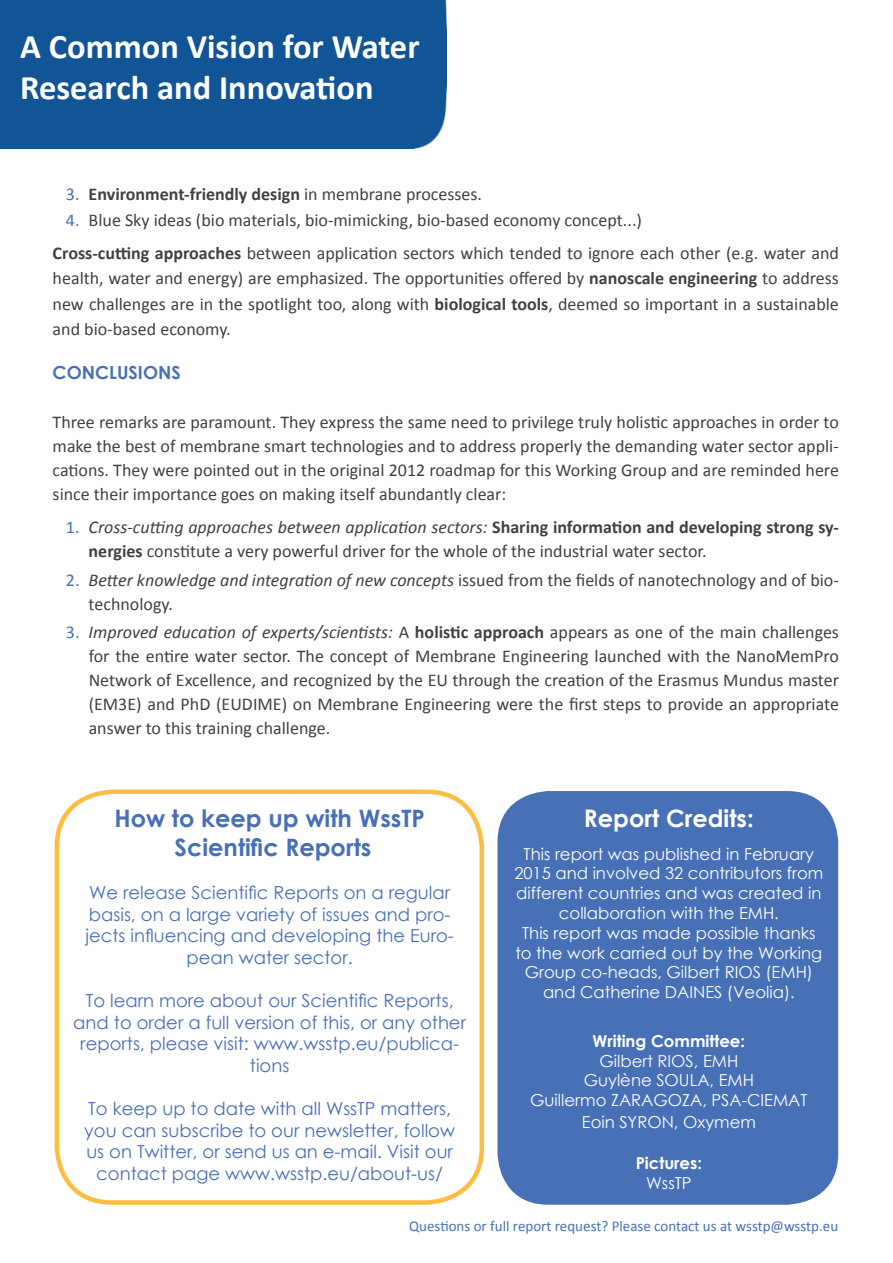
<style>
.page{position:relative;width:893px;height:1263px;background:#fff}
.page>*{position:absolute;margin:0;border:0;box-sizing:border-box;transform-origin:0 0}
.t1{font:700 34.5px/41.4px "Calibri";color:#fff}
.t2{font:700 24px/28.8px "Century Gothic";color:#4870b7;text-align:center}
.t3{font:700 24px "Century Gothic";color:#fff}
.t4{font:18px/24px "Calibri";color:#414042}
.t5{font:18px/21.6px "Century Gothic";color:#4870b7;text-align:center}
.t6{font:700 18px "Calibri";color:#414042}
.t7{font:700 18px "Century Gothic";color:#4870b7}
.t8{font:16.5px/19.8px "Century Gothic";color:#fff;text-align:center}
.t9{font:700 16.5px "Century Gothic";color:#fff}
.t10{font:15px "Calibri";color:#4870b7}
.s1{font-weight:400;color:#4870b7}
.s2{font-weight:400}
.s3{color:#4870b7}
.s4{font-weight:700}
.s5{font-style:italic}
.s6{font-size:24.3px}
</style>
<div class="page">
<div style="left:0;top:0;width:446px;height:148px;background:#125596"></div>
<div style="left:55px;top:789px;width:429px;height:416px;border:4px solid #fdbd40;border-radius:55px"></div>
<div style="left:497px;top:791px;width:341px;height:414px;background:#4870b7;border-radius:51px"></div>
<h1 class="t1" style="left:20px;top:24px;width:401px">A Common Vision for Water<br>Research and Innovation</h1>
<p class="t6" style="left:66px;top:182px;width:418px"><span class="s1">3.</span> Environment-friendly design <span class="s2">in membrane processes.</span></p>
<p class="t4" style="left:53px;top:203px;width:788px;line-height:33px;text-indent:13px"><span class="s3">4.</span> Blue Sky ideas (bio materials, bio-mimicking, bio-based economy concept...)<br><span class="s4">Cross-cutting approaches</span> between application sectors which tended to ignore each other (e.g. water and</p>
<p class="t4" style="left:53px;top:265px;width:788px;line-height:25.5px;text-align:justify">health, water and energy) are emphasized. The opportunities offered by <span class="s4">nanoscale engineering</span> to address new challenges are in the spotlight too, along with <span class="s4">biological tools</span>, deemed so important in a sustainable and bio-based economy.</p>
<p class="t7" style="left:53px;top:358px;width:130px">CONCLUSIONS</p>
<p class="t4" style="left:53px;top:410px;width:788px;text-align:justify">Three remarks are paramount. They express the same need to privilege truly holistic approaches in order to make the best of membrane smart technologies and to address properly the demanding water sector appli&shy;cations. They were pointed out in the original 2012 roadmap for this Working Group and are reminded here since their importance goes on making itself abundantly clear:</p>
<p class="t4" style="left:89px;top:515px;width:752px;text-indent:-23px"><span class="s3">1.</span> <span class="s5">Cross-cutting approaches between application sectors:</span> <span class="s4">Sharing information and developing strong sy&shy;nergies</span> constitute a very powerful driver for the whole of the industrial water sector.</p>
<p class="t4" style="left:89px;top:567px;width:752px;text-indent:-23px"><span class="s3">2.</span> <span class="s5">Better knowledge and integration of new concepts</span> issued from the fields of nanotechnology and of bio&shy;technology.</p>
<p class="t4" style="left:89px;top:620px;width:752px;text-align:justify;text-indent:-23px"><span class="s3">3.</span> <span class="s5">Improved education of experts/scientists:</span> A <span class="s4">holistic approach</span> appears as one of the main challenges for the entire water sector. The concept of Membrane Engineering launched with the NanoMemPro Network of Excellence, and recognized by the EU through the creation of the Erasmus Mundus master (EM3E) and PhD (EUDIME) on Membrane Engineering were the first steps to provide an appropriate answer to this training challenge.</p>
<h2 class="t2" style="left:114px;top:803px;width:312px">How to keep up with WssTP<br>Scientific Reports</h2>
<p class="t5" style="left:85px;top:881px;width:370px">We release Scientific Reports on a regular basis, on a large variety of issues and pro&shy;jects influencing and developing the Euro&shy;pean water sector.</p>
<p class="t5" style="left:73px;top:989px;width:394px">To learn more about our Scientific Reports, and to order a full version of this, or any other reports, please visit: www.wsstp.eu/publica&shy;tions</p>
<p class="t5" style="left:84px;top:1097px;width:372px">To keep up to date with all WssTP matters, you can subscribe to our newsletter, follow us on Twitter, or send us an e-mail. Visit our contact page www.wsstp.eu/about-us/</p>
<h2 class="t3" style="left:584px;top:800px;width:171px"><span class="s6">Repo</span>rt Credits:</h2>
<p class="t8" style="left:514px;top:843px;width:311px">This report was published in February 2015 and involved 32 contributors from different countries and was created in collaboration with the EMH.<br>This report was made possible thanks to the work carried out by the Working Group co-heads, Gilbert RIOS (EMH) and Catherine DAINES (Veolia).</p>
<p class="t9" style="left:593px;top:1028px;width:154px">Writing Committee:</p>
<p class="t8" style="left:530px;top:1050px;width:279px">Gilbert RIOS, EMH<br>Guylène SOULA, EMH<br>Guillermo ZARAGOZA, PSA-CIEMAT</p>
<p class="t8" style="left:582px;top:1112px;width:176px">Eoin SYRON, Oxymem</p>
<p class="t9" style="left:636px;top:1151px;width:68px">Pictures:</p>
<p class="t8" style="left:646px;top:1173px;width:47px">WssTP</p>
<p class="t10" style="left:409px;top:1216px;width:430px">Questions or full report request? Please contact us at wsstp@wsstp.eu</p>
</div>
